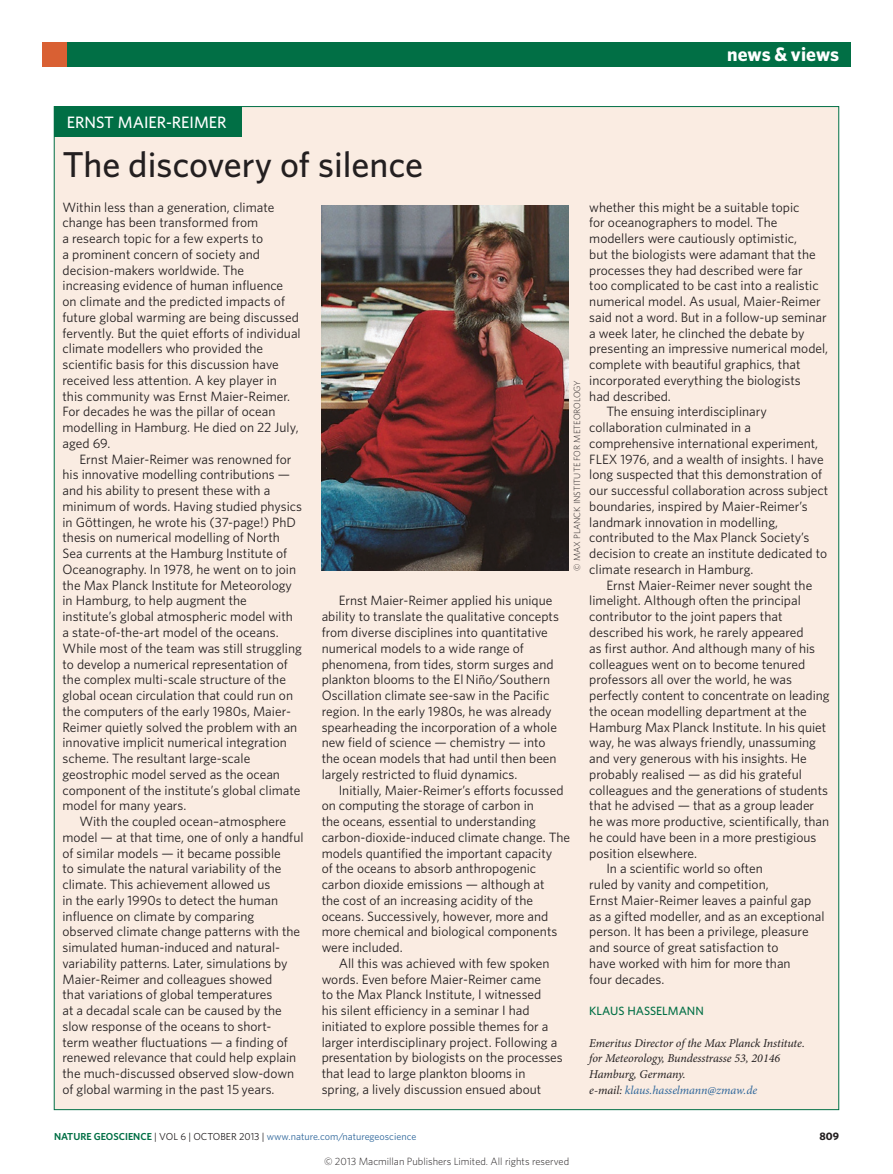
<style>
.page{position:relative;width:893px;height:1174px;background:#fff}
.page>*{position:absolute;margin:0;border:0;box-sizing:border-box;transform-origin:0 0}
.Pic_story_title{font:500 36px "Whitney";color:#231f20}
.t1{font:700 19.5px "Whitney";color:#fff}
.Pic_story_subject{font:500 16.5px "Whitney";color:#fff}
.Pic_story_body_text{font:13.5px/15.8px "Whitney";color:#231f20}
.Pic_story_body_firs{font:13.5px/15.8px "Whitney";color:#231f20}
.Author_information{font:italic 12px/15.8px "Minion Pro";letter-spacing:-.01em;color:#231f20}
.Pic_story_author{font:500 12px "Whitney";color:#016f45}
.t2{font:700 10.8px "Whitney";color:#231f20}
.t3{font:300 10.5px "Whitney";color:#231f20}
.t4{font:10.2px "Whitney";color:#2f679b}
.Picture_credit{font:300 9px "Whitney";color:#231f20}
.s1{color:#2f679b}
.s2{font-weight:600;color:#016f45}
.s3{color:#231f20}
</style>
<div class="page">
<div style="left:43px;top:43px;width:807px;height:24px;background:#016f45"></div>
<div style="left:43px;top:43px;width:24px;height:24px;background:#d96033"></div>
<div style="left:54px;top:106px;width:785px;height:1003px;background:#faece2"></div>
<div style="left:54px;top:106px;width:187px;height:31px;background:#016f45"></div>
<img style="left:322px;top:205px;width:246px;height:366px">
<p class="Pic_story_subject" style="left:67px;top:112px;width:161px">ERNST MAIER-REIMER</p>
<p class="Pic_story_title" style="left:63px;top:140px;width:362px">The discovery of silence</p>
<h2 class="t1" style="left:727px;top:41px;width:114px">news &amp; views</h2>
<p class="Pic_story_body_firs" style="left:63px;top:199px;width:240px">Within less than a generation, climate change has been transformed from<br>a research topic for a few experts to<br>a prominent concern of society and decision-makers worldwide. The increasing evidence of human influence<br>on climate and the predicted impacts of future global warming are being discussed fervently. But the quiet efforts of individual climate modellers who provided the scientific basis for this discussion have received less attention. A key player in this community was Ernst Maier-Reimer.<br>For decades he was the pillar of ocean modelling in Hamburg. He died on 22 July, aged 69.</p>
<p class="Pic_story_body_text" style="left:63px;top:451px;width:241px;text-indent:17px">Ernst Maier-Reimer was renowned for his innovative modelling contributions — and his ability to present these with a minimum of words. Having studied physics in GÖttingen, he wrote his (37-page!) PhD thesis on numerical modelling of North Sea currents at the Hamburg Institute of Oceanography. In 1978, he went on to join the Max Planck Institute for Meteorology in Hamburg, to help augment the institute’s global atmospheric model with a state-of-the-art model of the oceans.<br>While most of the team was still struggling to develop a numerical representation of the complex multi-scale structure of the global ocean circulation that could run on the computers of the early 1980s, Maier-Reimer quietly solved the problem with an innovative implicit numerical integration scheme. The resultant large-scale geostrophic model served as the ocean component of the institute’s global climate model for many years.</p>
<p class="Pic_story_body_text" style="left:63px;top:813px;width:243px;text-indent:17px">With the coupled ocean–atmosphere model — at that time, one of only a handful of similar models — it became possible<br>to simulate the natural variability of the climate. This achievement allowed us<br>in the early 1990s to detect the human influence on climate by comparing observed climate change patterns with the simulated human-induced and natural&shy;variability patterns. Later, simulations by Maier-Reimer and colleagues showed<br>that variations of global temperatures<br>at a decadal scale can be caused by the slow response of the oceans to short-<br>term weather fluctuations — a finding of renewed relevance that could help explain the much-discussed observed slow-down of global warming in the past 15 years.</p>
<p class="Pic_story_body_text" style="left:589px;top:199px;width:240px">whether this might be a suitable topic<br>for oceanographers to model. The modellers were cautiously optimistic,<br>but the biologists were adamant that the processes they had described were far<br>too complicated to be cast into a realistic numerical model. As usual, Maier-Reimer said not a word. But in a follow-up seminar a week later, he clinched the debate by presenting an impressive numerical model, complete with beautiful graphics, that incorporated everything the biologists<br>had described.</p>
<p class="Pic_story_body_text" style="left:589px;top:403px;width:240px;text-indent:17px">The ensuing interdisciplinary collaboration culminated in a comprehensive international experiment, FLEX 1976, and a wealth of insights. I have long suspected that this demonstration of our successful collaboration across subject boundaries, inspired by Maier-Reimer’s landmark innovation in modelling, contributed to the Max Planck Society’s decision to create an institute dedicated to climate research in Hamburg.</p>
<p class="Pic_story_body_text" style="left:589px;top:577px;width:242px;text-indent:17px">Ernst Maier-Reimer never sought the limelight. Although often the principal contributor to the joint papers that described his work, he rarely appeared<br>as first author. And although many of his colleagues went on to become tenured professors all over the world, he was perfectly content to concentrate on leading the ocean modelling department at the Hamburg Max Planck Institute. In his quiet way, he was always friendly, unassuming and very generous with his insights. He probably realised — as did his grateful colleagues and the generations of students that he advised — that as a group leader he was more productive, scientifically, than he could have been in a more prestigious position elsewhere.</p>
<p class="Pic_story_body_text" style="left:589px;top:860px;width:237px;text-indent:17px">In a scientific world so often<br>ruled by vanity and competition,<br>Ernst Maier-Reimer leaves a painful gap as a gifted modeller, and as an exceptional person. It has been a privilege, pleasure and source of great satisfaction to<br>have worked with him for more than<br>four decades.</p>
<p class="Pic_story_author" style="left:589px;top:1003px;width:116px">KLAUS HASSELMANN</p>
<p class="Author_information" style="left:589px;top:1035px;width:217px">Emeritus Director of the Max Planck Institute. for Meteorology, Bundesstrasse 53, 20146<br>Hamburg, Germany.<br>e-mail: <span class="s1">klaus.hasselmann@zmaw.de</span></p>
<p class="Picture_credit" style="left:571px;top:571px;width:192px;rotate:-90deg">© MAX PLANCK INSTITUTE FOR METEOROLOGY</p>
<p class="Pic_story_body_text" style="left:322px;top:592px;width:239px;text-indent:17px">Ernst Maier-Reimer applied his unique ability to translate the qualitative concepts from diverse disciplines into quantitative numerical models to a wide range of phenomena, from tides, storm surges and plankton blooms to the El Niño/Southern Oscillation climate see-saw in the Pacific region. In the early 1980s, he was already spearheading the incorporation of a whole new field of science — chemistry — into the ocean models that had until then been largely restricted to fluid dynamics.</p>
<p class="Pic_story_body_text" style="left:322px;top:781px;width:250px;text-indent:17px">Initially, Maier-Reimer’s efforts focussed on computing the storage of carbon in<br>the oceans, essential to understanding carbon-dioxide-induced climate change. The models quantified the important capacity<br>of the oceans to absorb anthropogenic carbon dioxide emissions — although at<br>the cost of an increasing acidity of the oceans. Successively, however, more and more chemical and biological components were included.</p>
<p class="Pic_story_body_text" style="left:322px;top:955px;width:243px;text-indent:17px">All this was achieved with few spoken words. Even before Maier-Reimer came<br>to the Max Planck Institute, I witnessed<br>his silent efficiency in a seminar I had initiated to explore possible themes for a larger interdisciplinary project. Following a presentation by biologists on the processes that lead to large plankton blooms in spring, a lively discussion ensued about</p>
<p class="t4" style="left:54px;top:1129px;width:364px"><span class="s2">NATURE GEOSCIENCE</span> <span class="s3">| VOL 6 | OCTOBER 2013 |</span> www.nature.com/naturegeoscience</p>
<p class="t2" style="left:819px;top:1129px;width:21px">809</p>
<p class="t3" style="left:324px;top:1154px;width:247px">© 2013 Macmillan Publishers Limited. All rights reserved</p>
</div>
